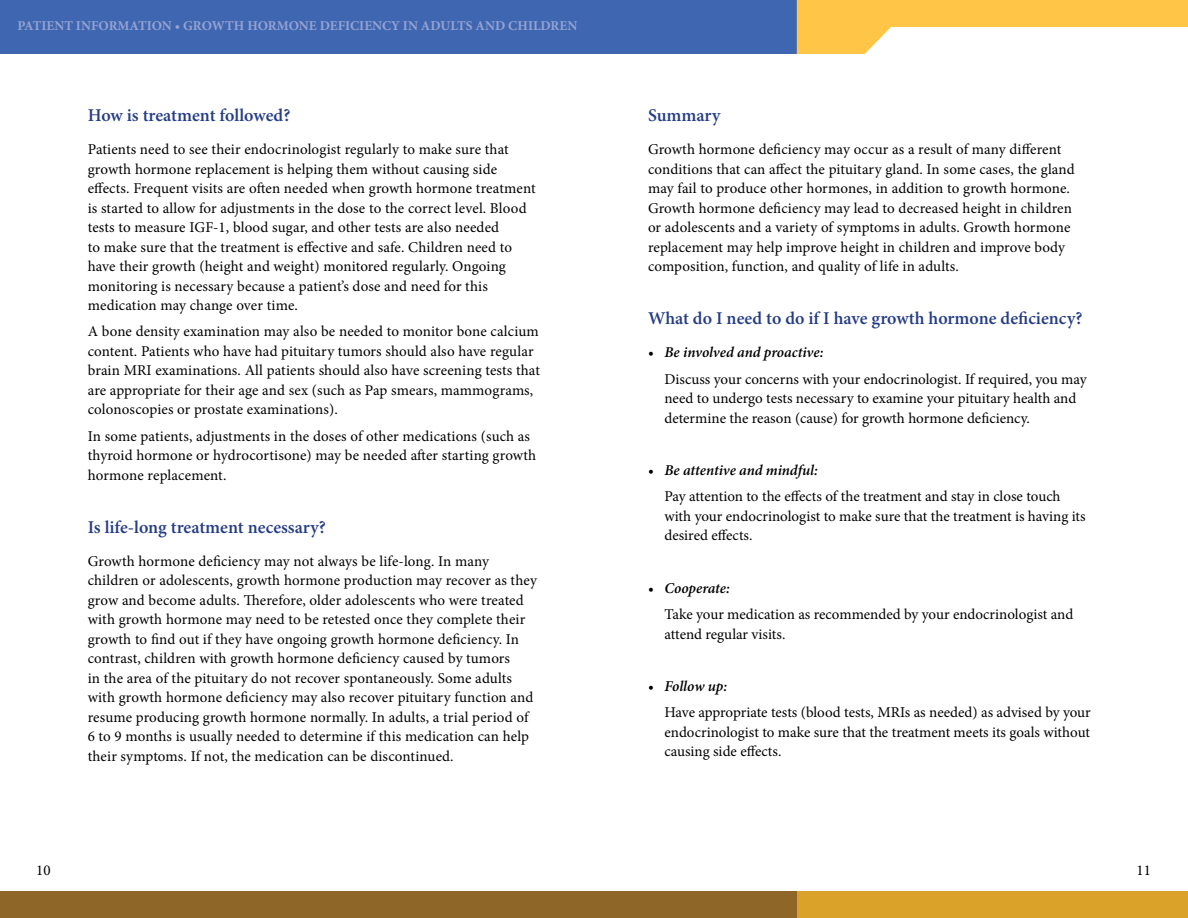
<style>
.page{position:relative;width:1188px;height:918px;background:#fff}
.page>*{position:absolute;margin:0;border:0;box-sizing:border-box;transform-origin:0 0}
.t1{font:600 18px "Minion Pro";color:#253d86}
.t2{font:15px/19.5px "Minion Pro";letter-spacing:.005em;color:#000}
.t3{font:700 13.5px "Minion Pro";color:#96a3d2}
.s1{font-weight:600;font-style:italic}
</style>
<div class="page">
<div style="left:0;top:0;width:594px;height:54px;background:#3f67b1"></div>
<div style="left:594px;top:0;width:203px;height:54px;background:#3f67b1"></div>
<svg style="left:797px;top:0;width:391px;height:54px"></svg>
<div style="left:794px;top:891px;width:394px;height:27px;background:#daa228"></div>
<div style="left:594px;top:891px;width:202px;height:27px;background:#8d6628"></div>
<div style="left:0;top:891px;width:594px;height:27px;background:#8d6628"></div>
<p class="t3" style="left:18px;top:16px;width:561px">PATIENT INFORMATION • GROWTH HORMONE DEFICIENCY IN ADULTS AND CHILDREN</p>
<p class="t1" style="left:88px;top:105px;width:204px">How is treatment followed?</p>
<p class="t2" style="left:88px;top:140px;width:449px">Patients need to see their endocrinologist regularly to make sure that growth hormone replacement is helping them without causing side effects. Frequent visits are often needed when growth hormone treatment is started to allow for adjustments in the dose to the correct level. Blood tests to measure IGF-1, blood sugar, and other tests are also needed<br>to make sure that the treatment is effective and safe. Children need to have their growth (height and weight) monitored regularly. Ongoing monitoring is necessary because a patient’s dose and need for this medication may change over time.</p>
<p class="t2" style="left:88px;top:322px;width:454px">A bone density examination may also be needed to monitor bone calcium content. Patients who have had pituitary tumors should also have regular brain MRI examinations. All patients should also have screening tests that are appropriate for their age and sex (such as Pap smears, mammograms, colonoscopies or prostate examinations).</p>
<p class="t2" style="left:88px;top:426px;width:450px">In some patients, adjustments in the doses of other medications (such as thyroid hormone or hydrocortisone) may be needed after starting growth hormone replacement.</p>
<p class="t1" style="left:88px;top:516px;width:240px">Is life-long treatment necessary?</p>
<p class="t2" style="left:88px;top:551px;width:451px">Growth hormone deficiency may not always be life-long. In many children or adolescents, growth hormone production may recover as they grow and become adults. Therefore, older adolescents who were treated with growth hormone may need to be retested once they complete their growth to find out if they have ongoing growth hormone deficiency. In contrast, children with growth hormone deficiency caused by tumors<br>in the area of the pituitary do not recover spontaneously. Some adults with growth hormone deficiency may also recover pituitary function and resume producing growth hormone normally. In adults, a trial period of 6 to 9 months is usually needed to determine if this medication can help their symptoms. If not, the medication can be discontinued.</p>
<p class="t1" style="left:648px;top:105px;width:74px">Summary</p>
<p class="t2" style="left:648px;top:140px;width:428px">Growth hormone deficiency may occur as a result of many different conditions that can affect the pituitary gland. In some cases, the gland may fail to produce other hormones, in addition to growth hormone.<br>Growth hormone deficiency may lead to decreased height in children or adolescents and a variety of symptoms in adults. Growth hormone replacement may help improve height in children and improve body composition, function, and quality of life in adults.</p>
<p class="t1" style="left:648px;top:308px;width:436px">What do I need to do if I have growth hormone deficiency?</p>
<p class="t2" style="left:664px;top:339px;width:424px;line-height:26.2px;text-indent:-16px">• <span class="s1">Be involved and proactive:<br></span>Discuss your concerns with your endocrinologist. If required, you may</p>
<p class="t2" style="left:664px;top:389px;width:413px">need to undergo tests necessary to examine your pituitary health and determine the reason (cause) for growth hormone deficiency.</p>
<p class="t2" style="left:664px;top:457px;width:398px;line-height:26.2px;text-indent:-16px">• <span class="s1">Be attentive and mindful:<br></span>Pay attention to the effects of the treatment and stay in close touch</p>
<p class="t2" style="left:664px;top:506px;width:423px">with your endocrinologist to make sure that the treatment is having its desired effects.</p>
<p class="t2" style="left:664px;top:575px;width:410px;line-height:26.2px;text-indent:-16px">• <span class="s1">Cooperate:<br></span>Take your medication as recommended by your endocrinologist and</p>
<p class="t2" style="left:664px;top:624px;width:122px">attend regular visits.</p>
<p class="t2" style="left:664px;top:673px;width:428px;line-height:26.2px;text-indent:-16px">• <span class="s1">Follow up:<br></span>Have appropriate tests (blood tests, MRIs as needed) as advised by your</p>
<p class="t2" style="left:664px;top:722px;width:427px">endocrinologist to make sure that the treatment meets its goals without causing side effects.</p>
<p class="t2" style="left:36px;top:860px;width:16px">10</p>
<p class="t2" style="left:1137px;top:860px;width:16px">11</p>
</div>
